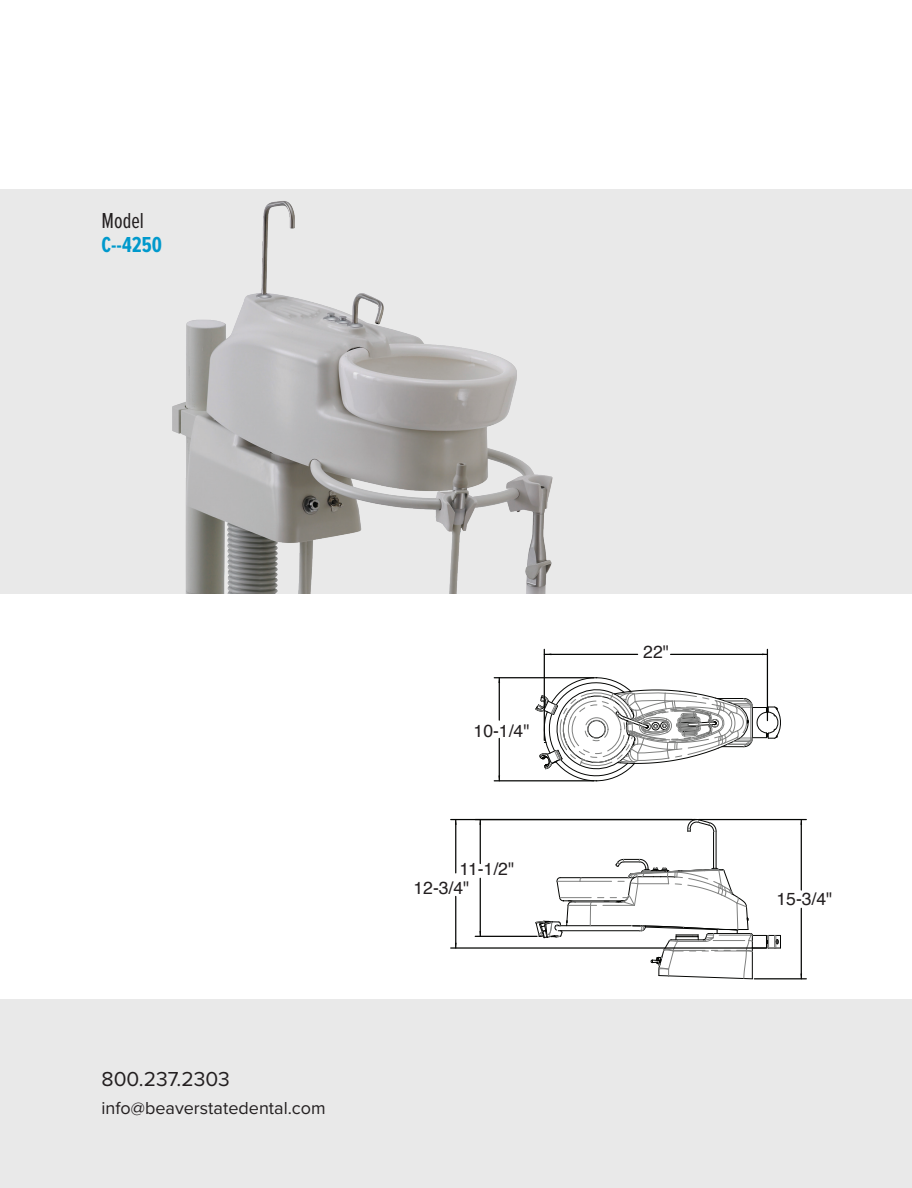
<style>
.page{position:relative;width:912px;height:1188px;background:#fff}
.page>*{position:absolute;margin:0;border:0;box-sizing:border-box;transform-origin:0 0}
.t1{font:700 22.5px "Proxima Nova Ex Cn";color:#09c}
.t2{font:22.5px "Proxima Nova Ex Cn";color:#231f20}
.t3{font:21px "Proxima Nova";color:#231f20}
.t4{font:18px "Proxima Nova";color:#231f20}
.t5{font:17.55px "Helvetica";color:#231f20}
</style>
<div class="page">
<div style="left:0;top:189px;width:912px;height:405px;background:#e9e9e9"></div>
<div style="left:0;top:999px;width:912px;height:189px;background:#e9e9e9"></div>
<img style="left:172px;top:201px;width:381px;height:393px">
<hr style="left:715px;top:831px;width:1px;height:37px;background:#040503">
<hr style="left:713px;top:831px;width:1px;height:37px;background:#040503">
<svg style="left:535px;top:859px;width:246px;height:121px"></svg>
<svg style="left:687px;top:819px;width:29px;height:13px"></svg>
<hr style="left:450px;top:819px;width:244px;height:1px;background:#040503">
<hr style="left:450px;top:947px;width:316px;height:2px;background:#040503">
<hr style="left:455px;top:820px;width:1px;height:53px;background:#040503">
<hr style="left:455px;top:896px;width:1px;height:52px;background:#040503">
<hr style="left:475px;top:936px;width:62px;height:1px;background:#040503">
<hr style="left:479px;top:878px;width:2px;height:58px;background:#040503">
<hr style="left:479px;top:820px;width:2px;height:44px;background:#040503">
<hr style="left:754px;top:978px;width:52px;height:1px;background:#040503">
<hr style="left:698px;top:819px;width:108px;height:1px;background:#040503">
<hr style="left:800px;top:908px;width:1px;height:71px;background:#040503">
<hr style="left:800px;top:820px;width:1px;height:70px;background:#040503">
<svg style="left:535px;top:672px;width:246px;height:110px"></svg>
<hr style="left:543px;top:649px;width:2px;height:91px;background:#040503">
<hr style="left:766px;top:649px;width:2px;height:72px;background:#040503">
<hr style="left:544px;top:654px;width:93px;height:1px;background:#040503">
<hr style="left:670px;top:654px;width:97px;height:1px;background:#040503">
<hr style="left:494px;top:677px;width:100px;height:1px;background:#040503">
<hr style="left:494px;top:780px;width:100px;height:1px;background:#040503">
<hr style="left:498px;top:678px;width:2px;height:42px;background:#040503">
<hr style="left:498px;top:738px;width:2px;height:43px;background:#040503">
<p class="t2" style="left:102px;top:205px;width:44px">Model</p>
<p class="t1" style="left:102px;top:229px;width:62px">C--4250</p>
<p class="t3" style="left:102px;top:1063px;width:130px">800.237.2303</p>
<p class="t4" style="left:102px;top:1095px;width:225px">info@beaverstatedental.com</p>
<p class="t5" style="left:473px;top:717px;width:57px">10-1/4"</p>
<p class="t5" style="left:459px;top:855px;width:56px">11-1/2"</p>
<p class="t5" style="left:413px;top:874px;width:57px">12-3/4"</p>
<p class="t5" style="left:643px;top:639px;width:27px">22"</p>
<p class="t5" style="left:776px;top:886px;width:57px">15-3/4"</p>
</div>
